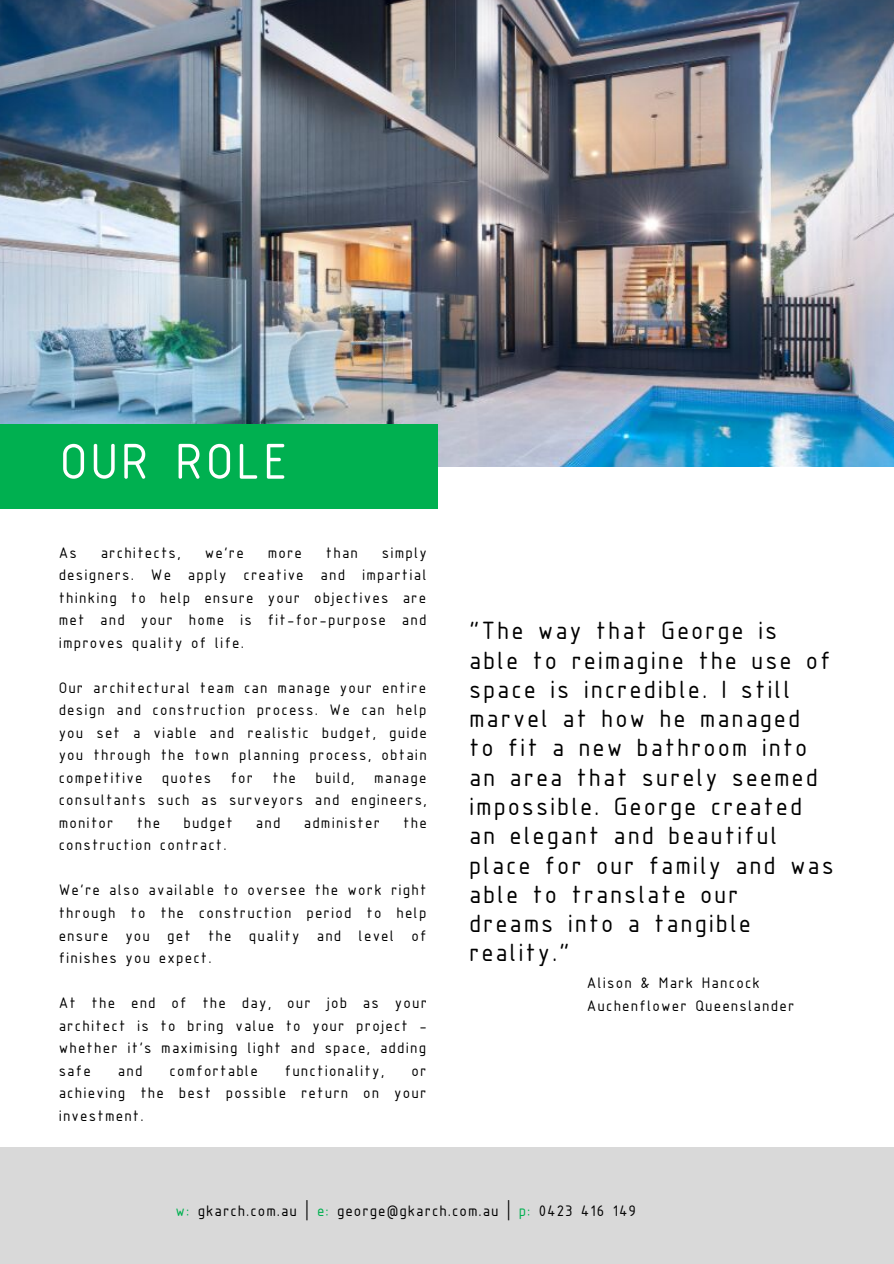
<style>
.page{position:relative;width:894px;height:1264px;background:#fff}
.page>*{position:absolute;margin:0;border:0;box-sizing:border-box;transform-origin:0 0}
.t1{font:54px "ISOCPEUR";letter-spacing:.05em;color:#fff}
.t2{font:27px/29.2px "ISOCPEUR";letter-spacing:.07em;color:#000}
.t3{font:16.5px/22.5px "ISOCPEUR";letter-spacing:.07em;color:#000;text-align:justify}
.s1{color:#00b050}
</style>
<div class="page">
<img style="left:0;top:0;width:893px;height:466px">
<div style="left:0;top:424px;width:437px;height:84px;background:#00b050"></div>
<div style="left:0;top:1147px;width:893px;height:116px;background:#d9d9d9"></div>
<h1 class="t1" style="left:60px;top:444px;width:229px">OUR ROLE</h1>
<p class="t3" style="left:59px;top:542px;width:20px">As</p>
<p class="t3" style="left:101px;top:542px;width:82px">architects,</p>
<p class="t3" style="left:205px;top:542px;width:41px">we’re</p>
<p class="t3" style="left:268px;top:542px;width:36px">more</p>
<p class="t3" style="left:326px;top:542px;width:34px">than</p>
<p class="t3" style="left:59px;top:542px;width:370px;text-indent:323px">simply designers. We apply creative and impartial thinking to help ensure your objectives are met and your home is fit-for-purpose and improves quality of life.</p>
<p class="t3" style="left:59px;top:677px;width:369px">Our architectural team can manage your entire design and construction process. We can help you set a viable and realistic budget, guide you through the town planning process, obtain competitive quotes for the build, manage consultants such as surveyors and engineers, monitor</p>
<p class="t3" style="left:137px;top:813px;width:25px">the</p>
<p class="t3" style="left:183px;top:813px;width:51px">budget</p>
<p class="t3" style="left:256px;top:813px;width:26px">and</p>
<p class="t3" style="left:303px;top:813px;width:78px">administer</p>
<p class="t3" style="left:403px;top:813px;width:25px">the</p>
<p class="t3" style="left:59px;top:835px;width:169px">construction contract.</p>
<p class="t3" style="left:59px;top:880px;width:369px">We’re also available to oversee the work right through to the construction period to help ensure you get the quality and level of finishes you expect.</p>
<p class="t3" style="left:59px;top:993px;width:370px">At the end of the day, our job as your architect is to bring value to your project - whether it's maximising light and space, adding safe</p>
<p class="t3" style="left:118px;top:1060px;width:26px">and</p>
<p class="t3" style="left:169px;top:1060px;width:90px">comfortable</p>
<p class="t3" style="left:285px;top:1060px;width:101px">functionality,</p>
<p class="t3" style="left:59px;top:1060px;width:369px;text-indent:353px">or achieving the best possible return on your investment.</p>
<p class="t2" style="left:469px;top:618px;width:366px">“The way that George is<br>able to reimagine the use of space is incredible. I still marvel at how he managed<br>to fit a new bathroom into an area that surely seemed impossible. George created an elegant and beautiful place for our family and was able to translate our<br>dreams into a tangible reality.”</p>
<p class="t3" style="left:586px;top:973px;width:209px">Alison &amp; Mark Hancock<br>Auchenflower Queenslander</p>
<p class="t3" style="left:175px;top:1200px;width:462px"><span class="s1">w:</span> gkarch.com.au | <span class="s1">e:</span> george@gkarch.com.au | <span class="s1">p:</span> 0423 416 149</p>
</div>
